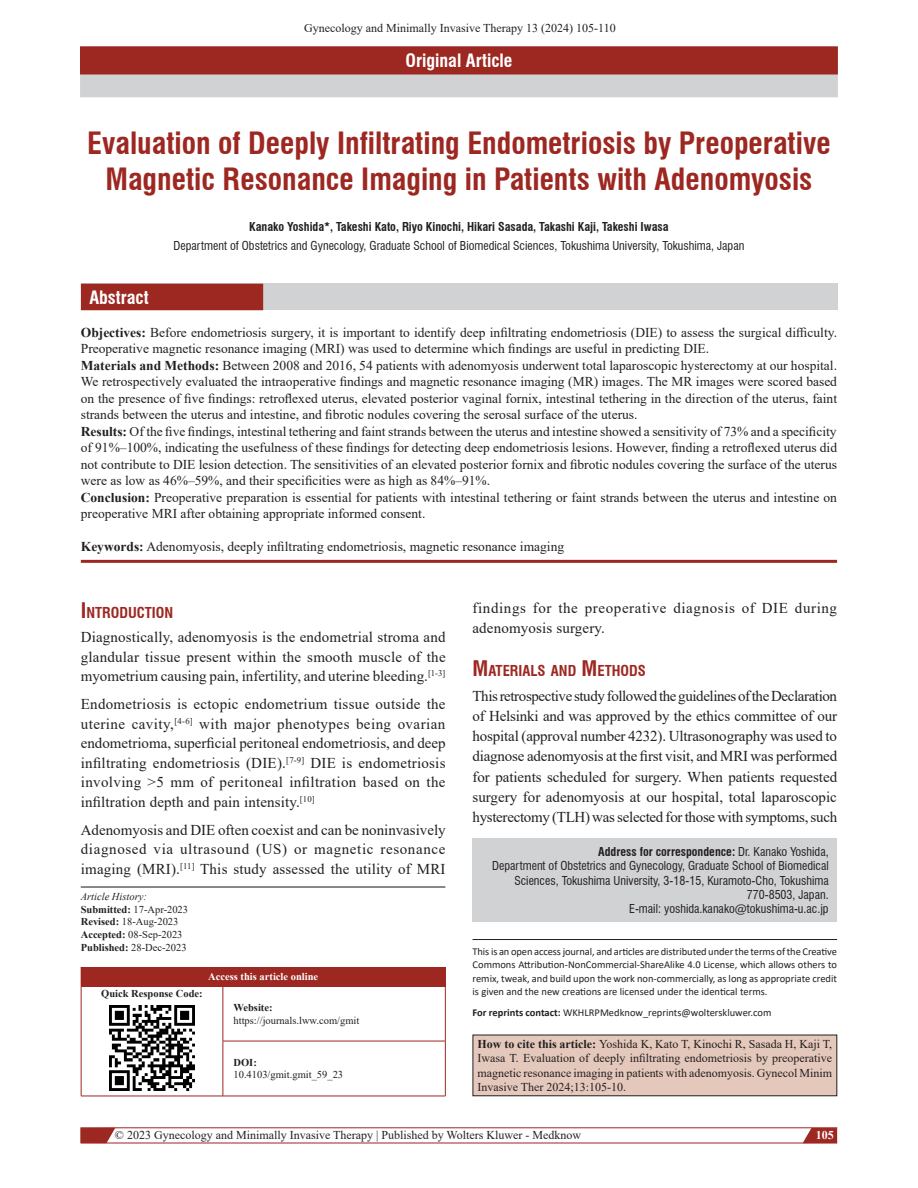
<style>
.page{position:relative;width:918px;height:1188px;background:#fff}
.page>*{position:absolute;margin:0;border:0;box-sizing:border-box;transform-origin:0 0}
.AT{font:700 condensed 30px/36px "Swiss 721 BT";color:#9d2721;text-align:center}
.AH{font:700 condensed 18px "Swiss 721 BT";color:#fff}
.ABSH{font:700 condensed 18px "Swiss 721 BT";color:#fff}
.TX{font:15px/19.5px "Times New Roman";letter-spacing:.01em;color:#231f20;text-align:justify}
.TX-2{font:15px/20.2px "Times New Roman";letter-spacing:.04em;color:#231f20}
.t1{font:700 condensed 14.7px "Swiss 721 BT";color:#9d2721}
.ABS{font:13.5px/16.5px "Times New Roman";color:#231f20}
.KWD{font:13.5px "Times New Roman";color:#231f20}
.HTC{font:12px/14.4px "Times New Roman";color:#231f20;text-align:justify}
.ADD{font:condensed 12px/14.4px "Swiss 721 BT";color:#231f20;text-align:right}
.AFF{font:condensed 12px "Swiss 721 BT";color:#231f20}
.AU{font:700 condensed 12px "Swiss 721 BT";color:#231f20}
.t2{font:700 12px "Times New Roman";color:#fff}
.OS{font:10.5px/13.5px "Calibri";color:#231f20;text-align:justify}
.HIS_1{font:10.5px/12.6px "Times New Roman";color:#231f20}
.Website{font:10.5px/12.6px "Times New Roman";color:#231f20}
.ATAO{font:700 10.5px "Times New Roman";color:#fff}
.QRC{font:700 10.5px "Times New Roman";color:#231f20}
.s1{font-weight:700}
.s2{font-size:21px}
.s3{font-style:italic}
</style>
<div class="page">
<svg style="left:81px;top:1127px;width:757px;height:16px"></svg>
<div style="left:81px;top:284px;width:756px;height:26px;background:#d1d2d4"></div>
<div style="left:81px;top:284px;width:182px;height:26px;background:#9d2721"></div>
<div style="left:80px;top:46px;width:758px;height:51px;background:#d1d2d4"></div>
<div style="left:81px;top:47px;width:756px;height:27px;background:#9d2721"></div>
<div style="left:80px;top:46px;width:758px;height:29px;border:2px solid #9d2721"></div>
<hr style="left:81px;top:560px;width:756px;height:3px;background:#9d2721">
<div style="left:473px;top:838px;width:364px;height:84px;background:#d1d2d4"></div>
<div style="left:81px;top:967px;width:364px;height:19px;background:#9d2721"></div>
<svg style="left:445px;top:967px;width:1px;height:19px"></svg>
<hr style="left:81px;top:986px;width:1px;height:55px;background:#9d2721">
<hr style="left:81px;top:1041px;width:1px;height:55px;background:#9d2721">
<hr style="left:81px;top:986px;width:142px;height:1px;background:#9d2721">
<hr style="left:223px;top:986px;width:1px;height:55px;background:#9d2721">
<hr style="left:223px;top:986px;width:223px;height:1px;background:#9d2721">
<hr style="left:445px;top:986px;width:1px;height:55px;background:#9d2721">
<hr style="left:81px;top:1096px;width:142px;height:1px;background:#9d2721">
<hr style="left:223px;top:1041px;width:1px;height:55px;background:#9d2721">
<hr style="left:223px;top:1041px;width:223px;height:1px;background:#9d2721">
<hr style="left:445px;top:1041px;width:1px;height:55px;background:#9d2721">
<hr style="left:223px;top:1096px;width:223px;height:1px;background:#9d2721">
<img style="left:110px;top:1005px;width:84px;height:85px">
<hr style="left:473px;top:939px;width:364px;height:1px;background:#231f20">
<div style="left:473px;top:1035px;width:364px;height:61px;background:#e5c8bc"></div>
<div style="left:473px;top:1035px;width:364px;height:61px;border:1px solid #231f20"></div>
<hr style="left:81px;top:886px;width:364px;height:2px;background:#231f20">
<p class="HTC" style="left:304px;top:20px;width:313px">Gynecology and Minimally Invasive Therapy 13 (2024) 105‑110</p>
<p class="AH" style="left:405px;top:50px;width:109px">Original Article</p>
<p class="AT" style="left:87px;top:125px;width:745px">Evaluation of Deeply Infiltrating Endometriosis by Preoperative<br>Magnetic Resonance Imaging in Patients with Adenomyosis</p>
<p class="AU" style="left:249px;top:219px;width:421px">Kanako Yoshida*, Takeshi Kato, Riyo Kinochi, Hikari Sasada, Takashi Kaji, Takeshi Iwasa</p>
<p class="AFF" style="left:174px;top:238px;width:572px">Department of Obstetrics and Gynecology, Graduate School of Biomedical Sciences, Tokushima University, Tokushima, Japan</p>
<p class="ABSH" style="left:89px;top:287px;width:61px">Abstract</p>
<p class="ABS" style="left:81px;top:323px;width:758px"><span class="s1">Objectives:</span> Before endometriosis surgery, it is important to identify deep infiltrating endometriosis (DIE) to assess the surgical difficulty.<br>Preoperative magnetic resonance imaging (MRI) was used to determine which findings are useful in predicting DIE.</p>
<p class="ABS" style="left:81px;top:356px;width:758px;text-align:justify"><span class="s1">Materials and Methods:</span> Between 2008 and 2016, 54 patients with adenomyosis underwent total laparoscopic hysterectomy at our hospital.<br>We retrospectively evaluated the intraoperative findings and magnetic resonance imaging (MR) images. The MR images were scored based on the presence of five findings: retroflexed uterus, elevated posterior vaginal fornix, intestinal tethering in the direction of the uterus, faint strands between the uterus and intestine, and fibrotic nodules covering the serosal surface of the uterus.</p>
<p class="ABS" style="left:81px;top:422px;width:758px;text-align:justify"><span class="s1">Results:</span> Of the five findings, intestinal tethering and faint strands between the uterus and intestine showed a sensitivity of 73% and a specificity of 91%–100%, indicating the usefulness of these findings for detecting deep endometriosis lesions. However, finding a retroflexed uterus did not contribute to DIE lesion detection. The sensitivities of an elevated posterior fornix and fibrotic nodules covering the surface of the uterus were as low as 46%–59%, and their specificities were as high as 84%–91%.</p>
<p class="ABS" style="left:81px;top:488px;width:758px"><span class="s1">Conclusion:</span> Preoperative preparation is essential for patients with intestinal tethering or faint strands between the uterus and intestine on preoperative MRI after obtaining appropriate informed consent.</p>
<p class="KWD" style="left:81px;top:537px;width:485px"><span class="s1">Keywords:</span> Adenomyosis, deeply infiltrating endometriosis, magnetic resonance imaging</p>
<h1 class="t1" style="left:81px;top:604px;width:94px"><span class="s2">I</span>NTRODUCTION</h1>
<p class="TX" style="left:81px;top:627px;width:366px">Diagnostically, adenomyosis is the endometrial stroma and glandular tissue present within the smooth muscle of the myometrium causing pain, infertility, and uterine bleeding.<sup>[1‑3]</sup></p>
<p class="TX" style="left:81px;top:694px;width:366px">Endometriosis is ectopic endometrium tissue outside the uterine cavity,<sup>[4‑6]</sup> with major phenotypes being ovarian endometrioma, superficial peritoneal endometriosis, and deep infiltrating endometriosis (DIE).<sup>[7‑9]</sup> DIE is endometriosis involving &gt;5 mm of peritoneal infiltration based on the infiltration depth and pain intensity.<sup>[10]</sup></p>
<p class="TX" style="left:81px;top:819px;width:366px">Adenomyosis and DIE often coexist and can be noninvasively diagnosed via ultrasound (US) or magnetic resonance imaging (MRI).<sup>[11]</sup> This study assessed the utility of MRI</p>
<p class="HIS_1" style="left:81px;top:890px;width:109px"><span class="s3">Article History:<br></span><span class="s1">Submitted:</span> 17‑Apr‑2023<br><span class="s1">Revised:</span> 18‑Aug‑2023<br><span class="s1">Accepted:</span> 08‑Sep‑2023<br><span class="s1">Published:</span> 28-Dec-2023</p>
<p class="ATAO" style="left:208px;top:969px;width:111px">Access this article online</p>
<p class="QRC" style="left:101px;top:986px;width:103px">Quick Response Code:</p>
<p class="Website" style="left:234px;top:1001px;width:127px"><span class="s1">Website: </span>https://journals.lww.com/gmit</p>
<p class="Website" style="left:234px;top:1056px;width:111px"><span class="s1">DOI:<br></span>10.4103/gmit.gmit_59_23</p>
<p class="TX-2" style="left:472px;top:597px;width:366px">findings for the preoperative diagnosis of DIE during adenomyosis surgery.</p>
<h1 class="t1" style="left:472px;top:662px;width:175px"><span class="s2">M</span>ATERIALS AND <span class="s2">M</span> ETHODS</h1>
<p class="TX" style="left:472px;top:685px;width:366px;line-height:20.2px">This retrospective study followed the guidelines of the Declaration of Helsinki and was approved by the ethics committee of our hospital (approval number 4232). Ultrasonography was used to diagnose adenomyosis at the first visit, and MRI was performed for patients scheduled for surgery. When patients requested surgery for adenomyosis at our hospital, total laparoscopic hysterectomy (TLH) was selected for those with symptoms, such</p>
<p class="ADD" style="left:492px;top:844px;width:338px"><span class="s1">Address for correspondence:</span> Dr. Kanako Yoshida,<br>Department of Obstetrics and Gynecology, Graduate School of Biomedical Sciences, Tokushima University, 3‑18‑15, Kuramoto‑Cho, Tokushima 770‑8503, Japan.<br>E‑mail: yoshida.kanako@tokushima-u.ac.jp</p>
<p class="OS" style="left:473px;top:944px;width:366px">This is an open access journal, and articles are distributed under the terms of the Creative Commons Attribution‑NonCommercial‑ShareAlike 4.0 License, which allows others to remix, tweak, and build upon the work non‑commercially, as long as appropriate credit is given and the new creations are licensed under the identical terms.</p>
<p class="OS" style="left:473px;top:1005px;width:300px"><span class="s1">For reprints contact:</span> WKHLRPMedknow_reprints@wolterskluwer.com</p>
<p class="HTC" style="left:478px;top:1036px;width:356px"><span class="s1">How to cite this article:</span> Yoshida K, Kato T, Kinochi R, Sasada H, Kaji T, Iwasa T. Evaluation of deeply infiltrating endometriosis by preoperative magnetic resonance imaging in patients with adenomyosis. Gynecol Minim Invasive Ther 2024;13:105-10.</p>
<p class="HTC" style="left:115px;top:1128px;width:468px">© 2023 Gynecology and Minimally Invasive Therapy | Published by Wolters Kluwer - Medknow</p>
<p class="t2" style="left:816px;top:1127px;width:19px">105</p>
</div>
